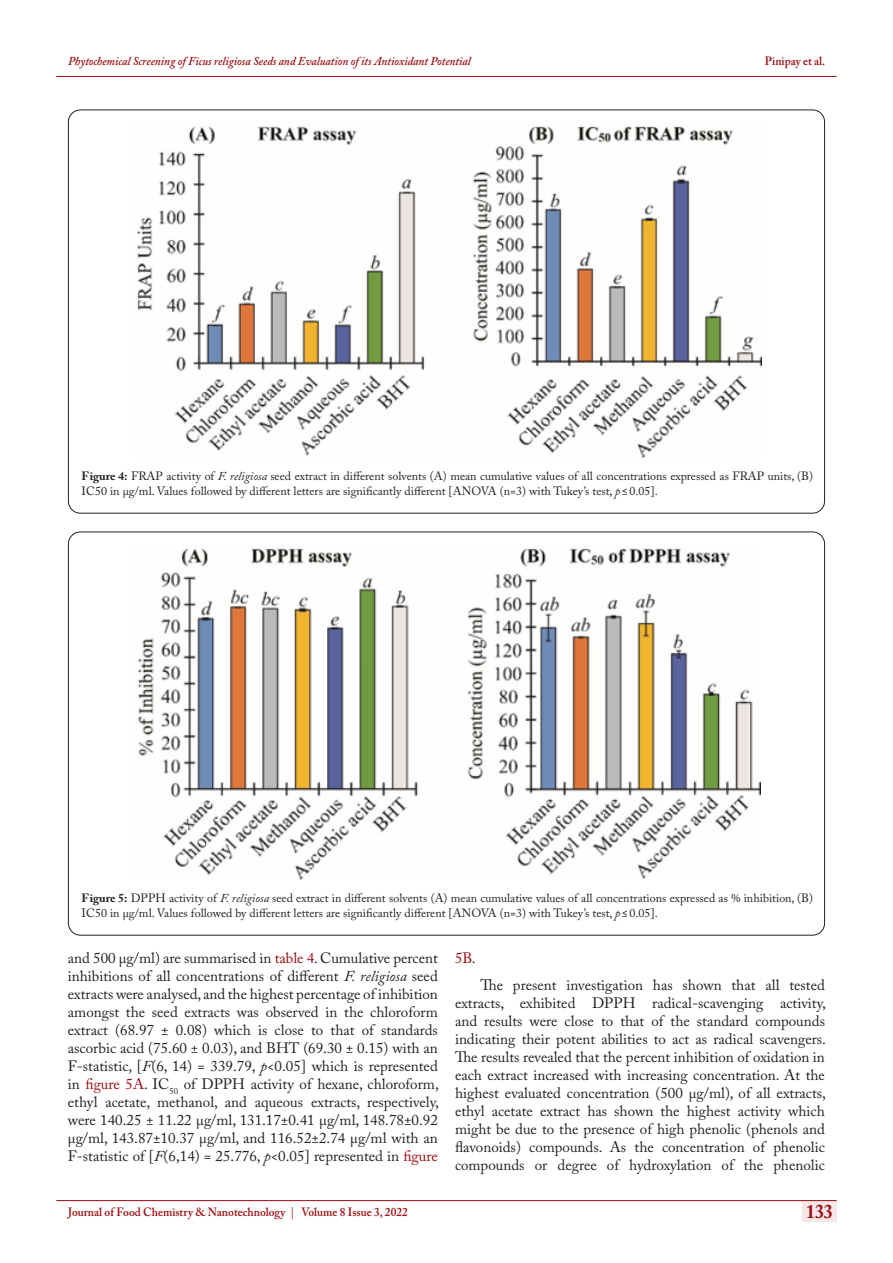
<style>
.page{position:relative;width:893px;height:1263px;background:#fff}
.page>*{position:absolute;margin:0;border:0;box-sizing:border-box;transform-origin:0 0}
.t1{font:700 19.5px "Adobe Caslon Pro";color:#9e0b0f;scale:.9 1}
.Normal__Web{font:15px/18px "Adobe Caslon Pro";color:#231f20;text-align:justify}
.Normal__Web-2{font:15px "Adobe Caslon Pro";color:#9e0b0f}
.Normal__Web-3{font:12px/15px "Adobe Caslon Pro";color:#231f20}
.t2{font:italic 600 12px "Adobe Caslon Pro";color:#9e0b0f;scale:.95 1}
.t3{font:600 12px "Adobe Caslon Pro";color:#9e0b0f;scale:.95 1}
.s1{font-weight:700}
.s2{font-style:italic}
.s3{color:#9e0b0f}
.s4{color:#231f20}
.s5{color:#ac2f33}
</style>
<div class="page">
<div style="left:802px;top:1200px;width:35px;height:21px;background:#f5e7e7"></div>
<hr style="left:56px;top:1200px;width:781px;height:1px;background:#9e0b0f">
<hr style="left:56px;top:76px;width:781px;height:1px;background:#9e0b0f">
<img style="left:136px;top:126px;width:625px;height:331px">
<img style="left:137px;top:548px;width:623px;height:331px">
<p class="t2" style="left:68px;top:54px;width:425px">Phytochemical Screening of Ficus religiosa Seeds and Evaluation of its Antioxidant Potential</p>
<p class="t3" style="left:765px;top:54px;width:65px">Pinipay et al.</p>
<p class="Normal__Web-3" style="left:82px;top:468px;width:733px"><span class="s1">Figure 4:</span> FRAP activity of <span class="s2">F. religiosa</span> seed extract in different solvents (A) mean cumulative values of all concentrations expressed as FRAP units, (B)<br>IC50 in µg/ml. Values followed by different letters are significantly different [ANOVA (n=3) with Tukey’s test, <span class="s2">p</span>≤0.05].</p>
<p class="Normal__Web-3" style="left:82px;top:890px;width:733px"><span class="s1">Figure 5:</span> DPPH activity of <span class="s2">F. religiosa</span> seed extract in different solvents (A) mean cumulative values of all concentrations expressed as % inhibition, (B)<br>IC50 in µg/ml. Values followed by different letters are significantly different [ANOVA (n=3) with Tukey’s test, <span class="s2">p</span>≤0.05].</p>
<p class="Normal__Web" style="left:68px;top:949px;width:372px">and 500 µg/ml) are summarised in <span class="s3">table 4</span>. Cumulative percent inhibitions of all concentrations of different <span class="s2">F. religiosa</span> seed extracts were analysed, and the highest percentage of inhibition amongst the seed extracts was observed in the chloroform extract (68.97 ± 0.08) which is close to that of standards ascorbic acid (75.60 ± 0.03), and BHT (69.30 ± 0.15) with an F-statistic, [<span class="s2">F</span>(6, 14) = 339.79, <span class="s2">p</span>&lt;0.05] which is represented in <span class="s3">figure 5A</span>. IC<sub>50</sub> of DPPH activity of hexane, chloroform, ethyl acetate, methanol, and aqueous extracts, respectively, were 140.25 ± 11.22 µg/ml, 131.17±0.41 µg/ml, 148.78±0.92 µg/ml, 143.87±10.37 µg/ml, and 116.52±2.74 µg/ml with an F-statistic of [<span class="s2">F</span>(6,14) = 25.776, <span class="s2">p</span>&lt;0.05] represented in <span class="s3">figure</span></p>
<p class="Normal__Web-2" style="left:455px;top:949px;width:22px">5B<span class="s4">.</span></p>
<p class="Normal__Web" style="left:455px;top:975px;width:372px;text-indent:26px">The present investigation has shown that all tested extracts, exhibited DPPH radical-scavenging activity, and results were close to that of the standard compounds indicating their potent abilities to act as radical scavengers.<br>The results revealed that the percent inhibition of oxidation in each extract increased with increasing concentration. At the highest evaluated concentration (500 µg/ml), of all extracts, ethyl acetate extract has shown the highest activity which might be due to the presence of high phenolic (phenols and flavonoids) compounds. As the concentration of phenolic compounds or degree of hydroxylation of the phenolic</p>
<p class="t3" style="left:68px;top:1204px;width:359px">Journal of Food Chemistry &amp; Nanotechnology <span class="s5">|</span> Volume 8 Issue 3, 2022</p>
<h1 class="t1" style="left:806px;top:1200px;width:31px">133</h1>
</div>
